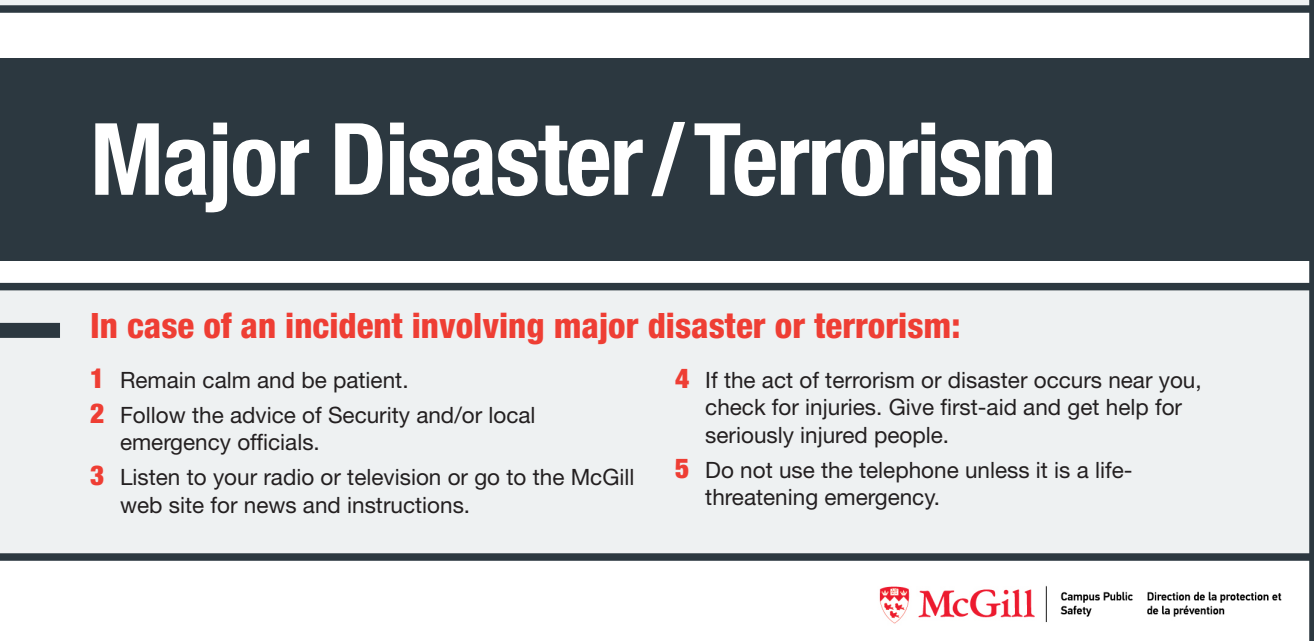
<style>
.page{position:relative;width:1314px;height:641px;background:#fff}
.page>*{position:absolute;margin:0;border:0;box-sizing:border-box;transform-origin:0 0}
.t1{font:700 condensed 100px "Helvetica Neue LT Std";letter-spacing:-.02em;color:#fff}
.t2{font:800 condensed 35px "Helvetica Neue LT Std";color:#ee3e34}
.t3{font:22.5px/27.5px "Helvetica Neue LT Std";color:#231f20}
.s1{font-weight:900;font-stretch:condensed;font-size:27.5px;color:#ee3e34}
</style>
<div class="page">
<div style="left:0;top:58px;width:1314px;height:202px;background:#2c3840"></div>
<div style="left:0;top:0;width:1314px;height:9px;background:#eef1f2"></div>
<div style="left:0;top:5px;width:1314px;height:8px;background:#2c3840"></div>
<div style="left:0;top:287px;width:1314px;height:270px;background:#eef1f2"></div>
<div style="left:0;top:283px;width:1314px;height:7px;background:#2c3840"></div>
<div style="left:0;top:553px;width:1314px;height:8px;background:#2c3840"></div>
<div style="left:0;top:323px;width:60px;height:15px;background:#2c3840"></div>
<svg style="left:1309px;top:0;width:5px;height:641px"></svg>
<img style="left:879px;top:585px;width:403px;height:39px">
<h1 class="t1" style="left:90px;top:124px;width:968px">Major Disaster / Terrorism</h1>
<h2 class="t2" style="left:90px;top:313px;width:872px">In case of an incident involving major disaster or terrorism:</h2>
<p class="t3" style="left:90px;top:365px;width:447px;line-height:35px"><span class="s1">1</span> Remain calm and be patient.<br><span class="s1">2</span> Follow the advice of Security and/or local</p>
<p class="t3" style="left:90px;top:428px;width:546px;line-height:35px;text-indent:30px">emergency officials.<br><span class="s1">3</span> Listen to your radio or television or go to the McGill</p>
<p class="t3" style="left:120px;top:494px;width:352px">web site for news and instructions.</p>
<p class="t3" style="left:705px;top:369px;width:498px;text-indent:-30px"><span class="s1">4</span> If the act of terrorism or disaster occurs near you, check for injuries. Give first-aid and get help for seriously injured people.</p>
<p class="t3" style="left:705px;top:459px;width:429px;text-indent:-30px"><span class="s1">5</span> Do not use the telephone unless it is a life&shy;threatening emergency.</p>
</div>
